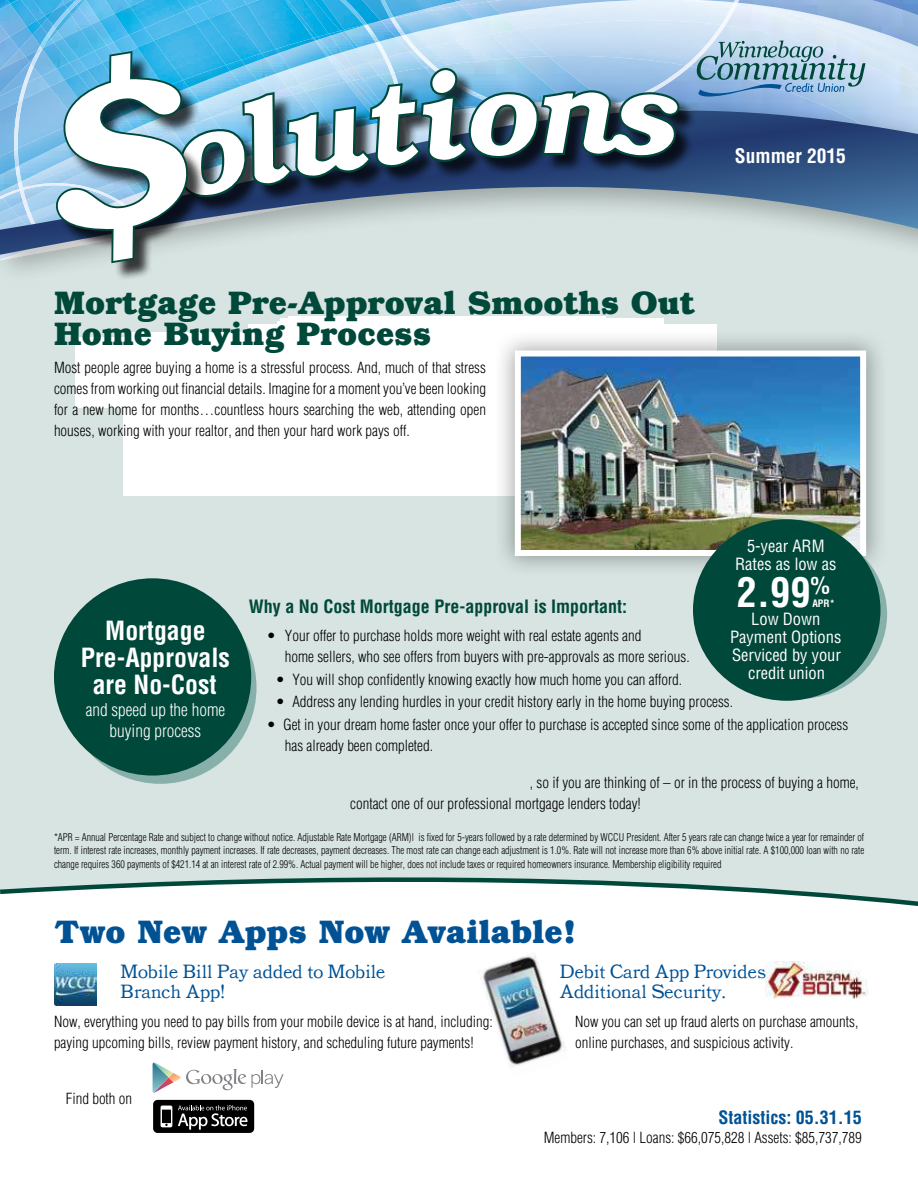
<style>
.page{position:relative;width:918px;height:1188px;background:#fff}
.page>*{position:absolute;margin:0;border:0;box-sizing:border-box;transform-origin:0 0}
.t1{font:italic 600 117.15px "Bookman";color:#fff}
.t2{font:700 condensed 40.2px "Helvetica";color:#fff}
.t3{font:700 33px/31.5px "Bookman IT Cby BT";color:#00483a}
.t4{font:700 33px "Bookman IT Cby BT";color:#005295}
.t5{font:700 condensed 25.8px/27.3px "Helvetica";color:#fff;text-align:center}
.t6{font:700 condensed 19.5px "Helvetica";color:#fff}
.t7{font:18px/19.5px "Bookman BT Roman Headline";letter-spacing:-.005em;color:#005295}
.t8{font:700 condensed 18px "Helvetica";color:#00483a}
.t9{font:700 condensed 18px "Helvetica";color:#005295}
.t10{font:300 condensed 17.25px/21.5px "Helvetica";color:#fff;text-align:center}
.t11{font:condensed 16.5px/18px "Helvetica";color:#fff;text-align:center}
.t12{font:300 condensed 15px/21px "Helvetica";color:#000}
.t13{font:300 condensed 10.5px/13.5px "Helvetica";color:#000;text-align:justify;scale:.95 1}
.t14{font:700 condensed 10.05px "Helvetica";color:#fff}
</style>
<div class="page">
<img style="left:480px;top:955px;width:86px;height:112px">
<div style="left:0;top:286px;width:918px;height:566px;background:#d7e4e1"></div>
<svg style="left:0;top:852px;width:918px;height:54px"></svg>
<img style="left:725px;top:25px;width:193px;height:67px">
<img style="left:737px;top:5px;width:181px;height:70px">
<img style="left:738px;top:0;width:180px;height:47px">
<img style="left:871px;top:0;width:47px;height:15px">
<img style="left:123px;top:407px;width:29px;height:88px">
<img style="left:152px;top:332px;width:96px;height:163px">
<img style="left:248px;top:324px;width:33px;height:171px">
<img style="left:281px;top:319px;width:8px;height:176px">
<img style="left:289px;top:316px;width:20px;height:179px">
<img style="left:309px;top:316px;width:22px;height:179px">
<img style="left:331px;top:316px;width:274px;height:179px">
<img style="left:389px;top:319px;width:275px;height:176px">
<img style="left:424px;top:422px;width:69px;height:73px">
<img style="left:687px;top:25px;width:38px;height:41px">
<img style="left:721px;top:5px;width:16px;height:20px">
<svg style="left:733px;top:0;width:6px;height:5px"></svg>
<img style="left:75px;top:337px;width:84px;height:70px">
<img style="left:126px;top:332px;width:49px;height:43px">
<div style="left:0;top:98px;width:918px;height:188px;background:#000;opacity:.28"></div>
<svg style="left:687px;top:111px;width:231px;height:144px;background:#6983a3"></svg>
<svg style="left:26px;top:268px;width:193px;height:14px;background:#cfdcd9"></svg>
<svg style="left:697px;top:41px;width:168px;height:56px;background:#8eb3c9"></svg>
<div style="left:493px;top:328px;width:395px;height:250px;background:#000;opacity:.36"></div>
<img style="left:522px;top:358px;width:337px;height:191px">
<div style="left:515px;top:351px;width:351px;height:205px;border:6px solid #fff"></div>
<img style="left:54px;top:963px;width:42px;height:42px">
<svg style="left:710px;top:529px;width:177px;height:170px"></svg>
<div style="left:694px;top:521px;width:185px;height:178px;background:#00483a;border-radius:50%"></div>
<svg style="left:64px;top:591px;width:193px;height:193px;background:#74a19b"></svg>
<div style="left:56px;top:580px;width:194px;height:194px;background:#00483a;border-radius:50%"></div>
<svg style="left:153px;top:1063px;width:131px;height:30px"></svg>
<div style="left:153px;top:1100px;width:101px;height:33px;background:#000;border-radius:4px"></div>
<svg style="left:161px;top:1106px;width:11px;height:21px"></svg>
<svg style="left:178px;top:1105px;width:69px;height:25px"></svg>
<img style="left:765px;top:961px;width:102px;height:38px">
<img style="left:0;top:0;width:687px;height:268px">
<h1 class="t1" style="left:534px;top:43px;width:81px">n</h1>
<h3 class="t6" style="left:735px;top:144px;width:113px">Summer 2015</h3>
<h3 class="t3" style="left:54px;top:286px;width:642px">Mortgage Pre-Approval Smooths Out<br>Home Buying Process</h3>
<p class="t12" style="left:54px;top:357px;width:434px;text-align:justify">Most people agree buying a home is a stressful process. And, much of that stress comes from working out financial details. Imagine for a moment you’ve been looking for a new home for months…countless hours searching the web, attending open houses, working with your realtor, and then your hard work pays off.</p>
<p class="t11" style="left:735px;top:537px;width:103px">5-year ARM<br>Rates as low as</p>
<h2 class="t2" style="left:737px;top:568px;width:95px">2.99<sup>%</sup></h2>
<p class="t8" style="left:249px;top:596px;width:380px">Why a No Cost Mortgage Pre-approval is Important:</p>
<p class="t12" style="left:285px;top:625px;width:406px;text-indent:-18px">• Your offer to purchase holds more weight with real estate agents and<br>home sellers, who see offers from buyers with pre-approvals as more serious.</p>
<p class="t12" style="left:276px;top:669px;width:408px">• You will shop confidently knowing exactly how much home you can afford.</p>
<p class="t12" style="left:276px;top:691px;width:459px">• Address any lending hurdles in your credit history early in the home buying process.</p>
<p class="t12" style="left:285px;top:714px;width:565px;text-indent:-18px">• Get in your dream home faster once your offer to purchase is accepted since some of the application process has already been completed.</p>
<p class="t12" style="left:350px;top:772px;width:510px;text-indent:180px">, so if you are thinking of – or in the process of buying a home, contact one of our professional mortgage lenders today!</p>
<p class="t13" style="left:54px;top:830px;width:854px">*APR = Annual Percentage Rate and subject to change without notice. Adjustable Rate Mortgage (ARM)l is fixed for 5-years followed by a rate determined by WCCU President. After 5 years rate can change twice a year for remainder of term. If interest rate increases, monthly payment increases. If rate decreases, payment decreases. The most rate can change each adjustment is 1.0%. Rate will not increase more than 6% above initial rate. A $100,000 loan with no rate change requires 360 payments of $421.14 at an interest rate of 2.99%. Actual payment will be higher, does not include taxes or required homeowners insurance. Membership eligibility required</p>
<p class="t14" style="left:812px;top:598px;width:24px">APR*</p>
<p class="t11" style="left:730px;top:610px;width:113px">Low Down<br>Payment Options<br>Serviced by your credit union</p>
<h3 class="t5" style="left:81px;top:616px;width:151px">Mortgage<br>Pre-Approvals are No-Cost</h3>
<p class="t10" style="left:86px;top:698px;width:141px">and speed up the home buying process</p>
<h3 class="t4" style="left:54px;top:911px;width:524px">Two New Apps Now Available!</h3>
<p class="t7" style="left:121px;top:962px;width:266px">Mobile Bill Pay added to Mobile<br>Branch App!</p>
<p class="t7" style="left:560px;top:962px;width:208px">Debit Card App Provides<br>Additional Security.</p>
<p class="t12" style="left:54px;top:1011px;width:440px">Now, everything you need to pay bills from your mobile device is at hand, including: paying upcoming bills, review payment history, and scheduling future payments!</p>
<p class="t12" style="left:66px;top:1088px;width:68px">Find both on</p>
<p class="t12" style="left:575px;top:1011px;width:285px">Now you can set up fraud alerts on purchase amounts, online purchases, and suspicious activity.</p>
<p class="t9" style="left:718px;top:1106px;width:145px">Statistics: 05.31.15</p>
<p class="t12" style="left:544px;top:1127px;width:320px">Members: 7,106 | Loans: $66,075,828 | Assets: $85,737,789</p>
</div>
